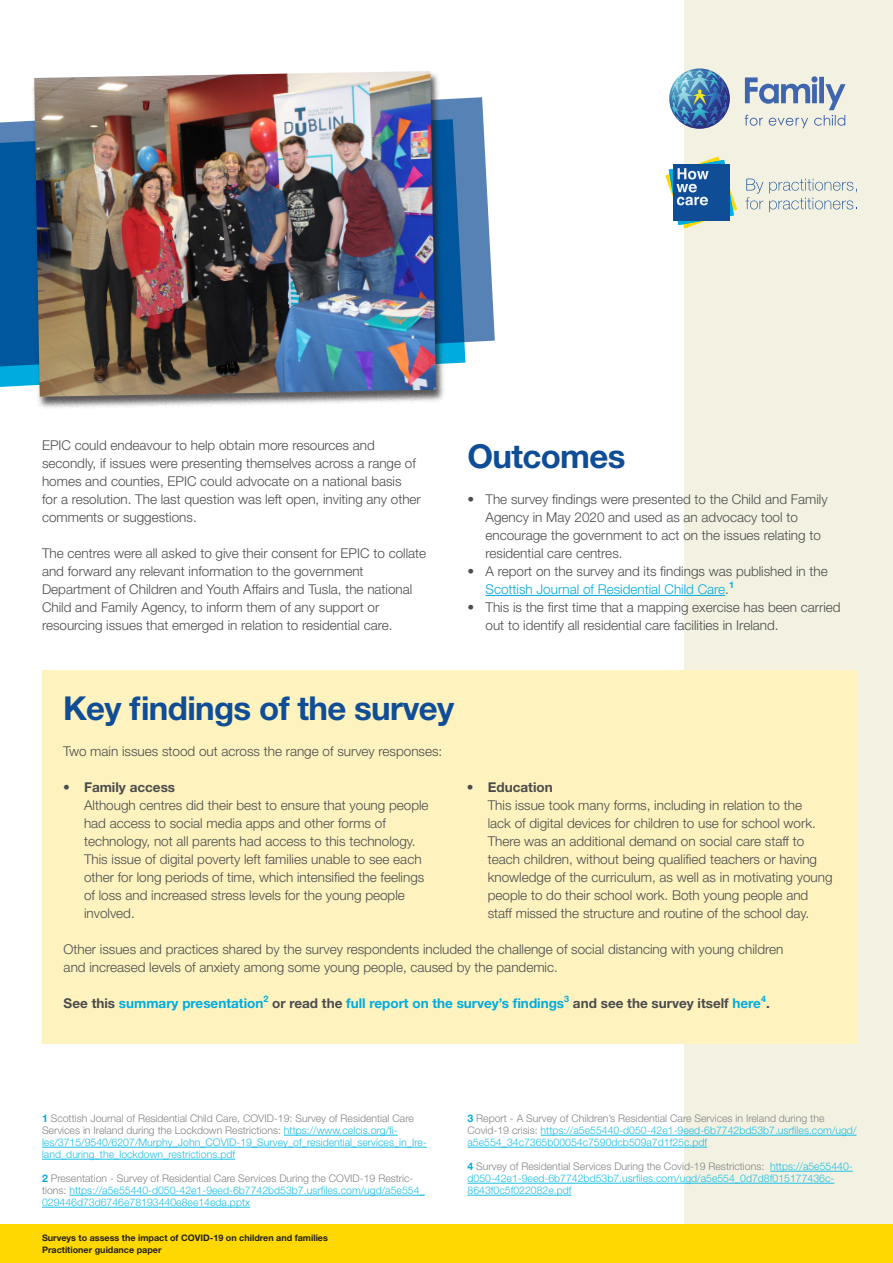
<style>
.page{position:relative;width:893px;height:1263px;background:#fff}
.page>*{position:absolute;margin:0;border:0;box-sizing:border-box;transform-origin:0 0}
.t1{font:700 33px "Helvetica Neue LT Std";letter-spacing:-.02em;color:#0f4d96}
.text_1{font:300 13.5px/18px "Helvetica Neue LT Std";color:#4b4c4d}
.text_1-2{font:700 13.5px "Helvetica Neue LT Std";color:#00acdf}
.t2{font:300 10.5px/12px "Helvetica Neue LT Std";color:#1cbfe6}
.footer_title{font:700 9px "Helvetica Neue LT Std";color:#231f20}
.s1{color:#00acdf}
.s2{font-weight:700}
.s3{color:#4b4c4d}
.s4{font-weight:700;color:#00acdf}
.s5{color:#818386}
</style>
<div class="page">
<div style="left:684px;top:0;width:209px;height:1263px;background:#f3f1e1"></div>
<div style="left:0;top:1224px;width:893px;height:39px;background:#ffd801"></div>
<svg style="left:745px;top:76px;width:100px;height:52px"></svg>
<svg style="left:669px;top:68px;width:61px;height:61px"></svg>
<svg style="left:671px;top:70px;width:57px;height:57px;background:#638db5"></svg>
<svg style="left:745px;top:179px;width:18px;height:30px"></svg>
<svg style="left:769px;top:179px;width:88px;height:33px"></svg>
<svg style="left:665px;top:156px;width:72px;height:73px"></svg>
<hr style="left:284px;top:1135px;width:114px;height:1px;background:#1cbfe6">
<hr style="left:42px;top:1147px;width:385px;height:1px;background:#1cbfe6">
<hr style="left:42px;top:1159px;width:193px;height:1px;background:#1cbfe6">
<hr style="left:69px;top:1195px;width:356px;height:1px;background:#1cbfe6">
<hr style="left:42px;top:1207px;width:208px;height:1px;background:#1cbfe6">
<svg style="left:445px;top:97px;width:50px;height:266px;fill:#5782b5"></svg>
<svg style="left:0;top:119px;width:465px;height:268px;background:#166aa9"></svg>
<div style="left:31px;top:71px;width:414px;height:338px;background:#231f20;opacity:.75"></div>
<img style="left:34px;top:71px;width:402px;height:326px">
<hr style="left:485px;top:595px;width:240px;height:1px;background:#00acdf">
<div style="left:43px;top:670px;width:814px;height:374px;background:#fef2be"></div>
<hr style="left:541px;top:1135px;width:315px;height:1px;background:#1cbfe6">
<hr style="left:467px;top:1147px;width:240px;height:1px;background:#1cbfe6">
<hr style="left:770px;top:1171px;width:83px;height:1px;background:#1cbfe6">
<hr style="left:467px;top:1183px;width:367px;height:1px;background:#1cbfe6">
<hr style="left:467px;top:1195px;width:105px;height:1px;background:#1cbfe6">
<p class="text_1" style="left:42px;top:436px;width:380px">EPIC could endeavour to help obtain more resources and secondly, if issues were presenting themselves across a range of homes and counties, EPIC could advocate on a national basis<br>for a resolution. The last question was left open, inviting any other comments or suggestions.</p>
<p class="text_1" style="left:42px;top:544px;width:386px">The centres were all asked to give their consent for EPIC to collate and forward any relevant information to the government Department of Children and Youth Affairs and Tusla, the national Child and Family Agency, to inform them of any support or resourcing issues that emerged in relation to residential care.</p>
<h1 class="t1" style="left:467px;top:436px;width:159px">Outcomes</h1>
<p class="text_1" style="left:485px;top:490px;width:344px;text-indent:-18px">• The survey findings were presented to the Child and Family Agency in May 2020 and used as an advocacy tool to encourage the government to act on the issues relating to residential care centres.</p>
<p class="text_1" style="left:485px;top:562px;width:344px;text-indent:-18px">• A report on the survey and its findings was published in the<br><span class="s1">Scottish Journal of Residential Child Care</span>.<sup>1</sup></p>
<p class="text_1" style="left:485px;top:598px;width:357px;text-indent:-18px">• This is the first time that a mapping exercise has been carried out to identify all residential care facilities in Ireland.</p>
<h1 class="t1" style="left:63px;top:688px;width:393px">Key findings of the survey</h1>
<p class="text_1" style="left:63px;top:742px;width:381px">Two main issues stood out across the range of survey responses:</p>
<p class="text_1" style="left:84px;top:778px;width:346px;text-indent:-21px"><span class="s2">• Family access<br></span>Although centres did their best to ensure that young people had access to social media apps and other forms of technology, not all parents had access to this technology.<br>This issue of digital poverty left families unable to see each other for long periods of time, which intensified the feelings of loss and increased stress levels for the young people involved.</p>
<p class="text_1" style="left:488px;top:778px;width:346px;text-indent:-21px"><span class="s2">• Education<br></span>This issue took many forms, including in relation to the<br>lack of digital devices for children to use for school work.<br>There was an additional demand on social care staff to teach children, without being qualified teachers or having knowledge of the curriculum, as well as in motivating young people to do their school work. Both young people and staff missed the structure and routine of the school day.</p>
<p class="text_1" style="left:64px;top:940px;width:721px">Other issues and practices shared by the survey respondents included the challenge of social distancing with young children and increased levels of anxiety among some young people, caused by the pandemic.</p>
<p class="text_1-2" style="left:64px;top:995px;width:708px"><span class="s3">See this</span> summary presentation<sup>2</sup> <span class="s3">or read the</span> full report on the survey’s findings<sup>3</sup> <span class="s3">and see the survey itself</span> here<sup>4</sup><span class="s3">.</span></p>
<p class="t2" style="left:42px;top:1112px;width:386px"><span class="s4">1</span> <span class="s5">Scottish Journal of Residential Child Care, COVID-19: Survey of Residential Care Services in Ireland during the Lockdown Restrictions:</span> https://www.celcis.org/fi&shy;les/3715/9540/6207/Murphy_John_COVID-19_Survey_of_residential_services_in_Ire&shy;land_during_the_lockdown_restrictions.pdf</p>
<p class="t2" style="left:42px;top:1172px;width:384px"><span class="s4">2</span> <span class="s5">Presentation - Survey of Residential Care Services During the COVID-19 Restric&shy;tions:</span> https://a5e55440-d050-42e1-9eed-6b7742bd53b7.usrfiles.com/ugd/a5e554_<br>029446d73d6746e78193440e8ee14eda.pptx</p>
<p class="footer_title" style="left:42px;top:1232px;width:287px">Surveys to assess the impact of COVID-19 on children and families</p>
<p class="footer_title" style="left:42px;top:1244px;width:121px">Practitioner guidance paper</p>
<p class="t2" style="left:467px;top:1112px;width:390px"><span class="s4">3</span> <span class="s5">Report - A Survey of Children’s Residential Care Services in Ireland during the<br>Covid-19 crisis:</span> https://a5e55440-d050-42e1-9eed-6b7742bd53b7.usrfiles.com/ugd/ a5e554_34c7365b00054c7590dcb509a7d1f25c.pdf</p>
<p class="t2" style="left:467px;top:1160px;width:387px"><span class="s4">4</span> <span class="s5">Survey of Residential Services During the Covid-19 Restrictions:</span> https://a5e55440- d050-42e1-9eed-6b7742bd53b7.usrfiles.com/ugd/a5e554_0d7d8f015177436c-<br>8643f0c5f022082e.pdf</p>
</div>
